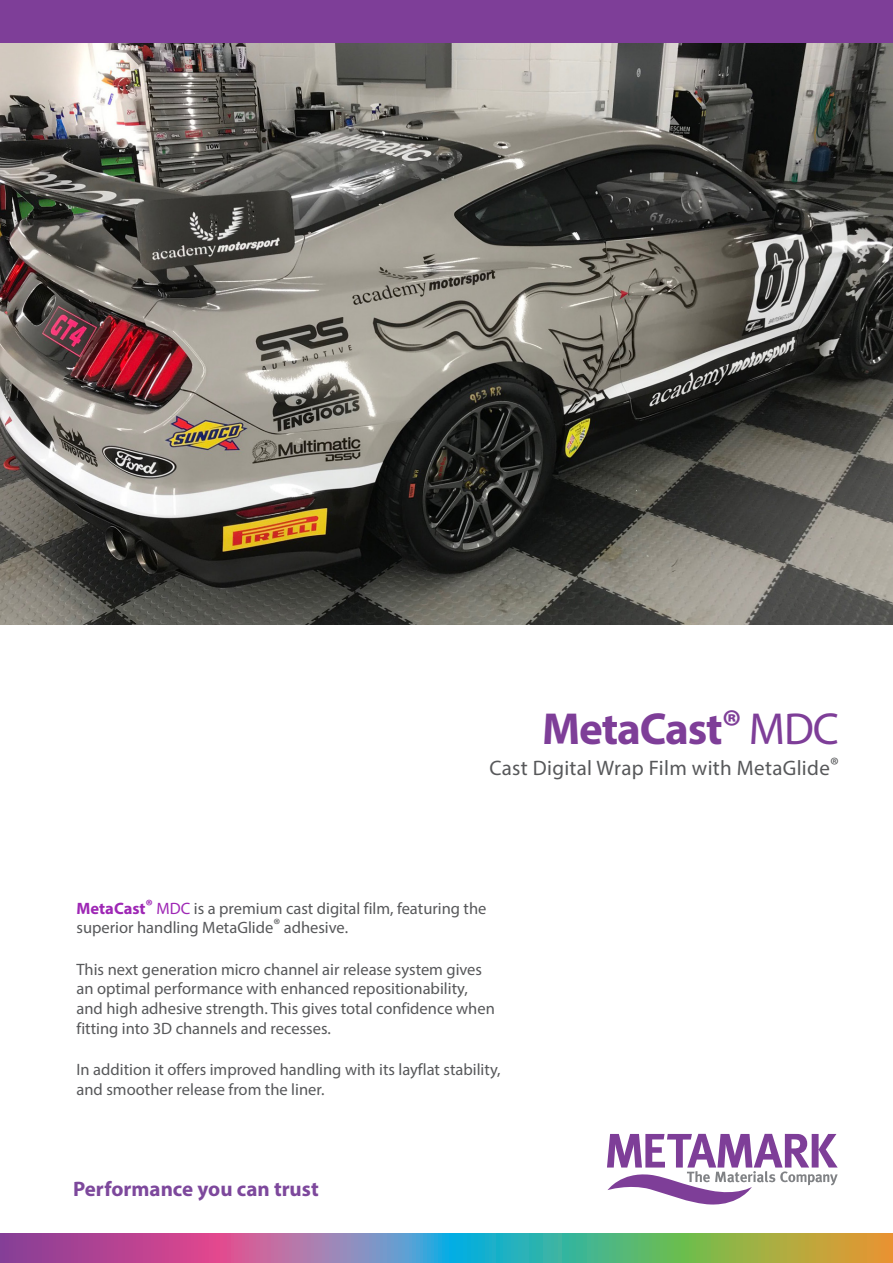
<style>
.page{position:relative;width:893px;height:1263px;background:#fff}
.page>*{position:absolute;margin:0;border:0;box-sizing:border-box;transform-origin:0 0}
.t1{font:700 45px "Myriad Pro";letter-spacing:-.025em;color:#7e3e98}
.t2{font:21px "Myriad Pro";letter-spacing:.015em;color:#57585a}
.t3{font:700 21px "Myriad Pro";color:#7d489c}
.t4{font:16.5px/19.8px "Myriad Pro";color:#57585a}
.s1{font-weight:400}
.s2{font-weight:700;color:#9e27b5}
.s3{color:#9e27b5}
</style>
<div class="page">
<img style="left:0;top:43px;width:893px;height:582px">
<svg style="left:607px;top:1134px;width:231px;height:71px"></svg>
<svg style="left:0;top:1233px;width:893px;height:30px;background:#8a898b"></svg>
<div style="left:0;top:0;width:893px;height:43px;background:#7e3e98"></div>
<p class="t1" style="left:542px;top:699px;width:298px">MetaCast® <span class="s1">MDC</span></p>
<p class="t2" style="left:489px;top:755px;width:351px">Cast Digital Wrap Film with MetaGlide®</p>
<p class="t4" style="left:77px;top:898px;width:411px"><span class="s2">MetaCast</span><sup>®</sup> <span class="s3">MDC</span> is a premium cast digital film, featuring the superior handling MetaGlide® adhesive.</p>
<p class="t4" style="left:77px;top:959px;width:420px">This next generation micro channel air release system gives an optimal performance with enhanced repositionability, and high adhesive strength. This gives total confidence when fitting into 3D channels and recesses.</p>
<p class="t4" style="left:77px;top:1059px;width:426px">In addition it offers improved handling with its layflat stability, and smoother release from the liner.</p>
<p class="t3" style="left:73px;top:1175px;width:247px">Performance you can trust</p>
</div>
